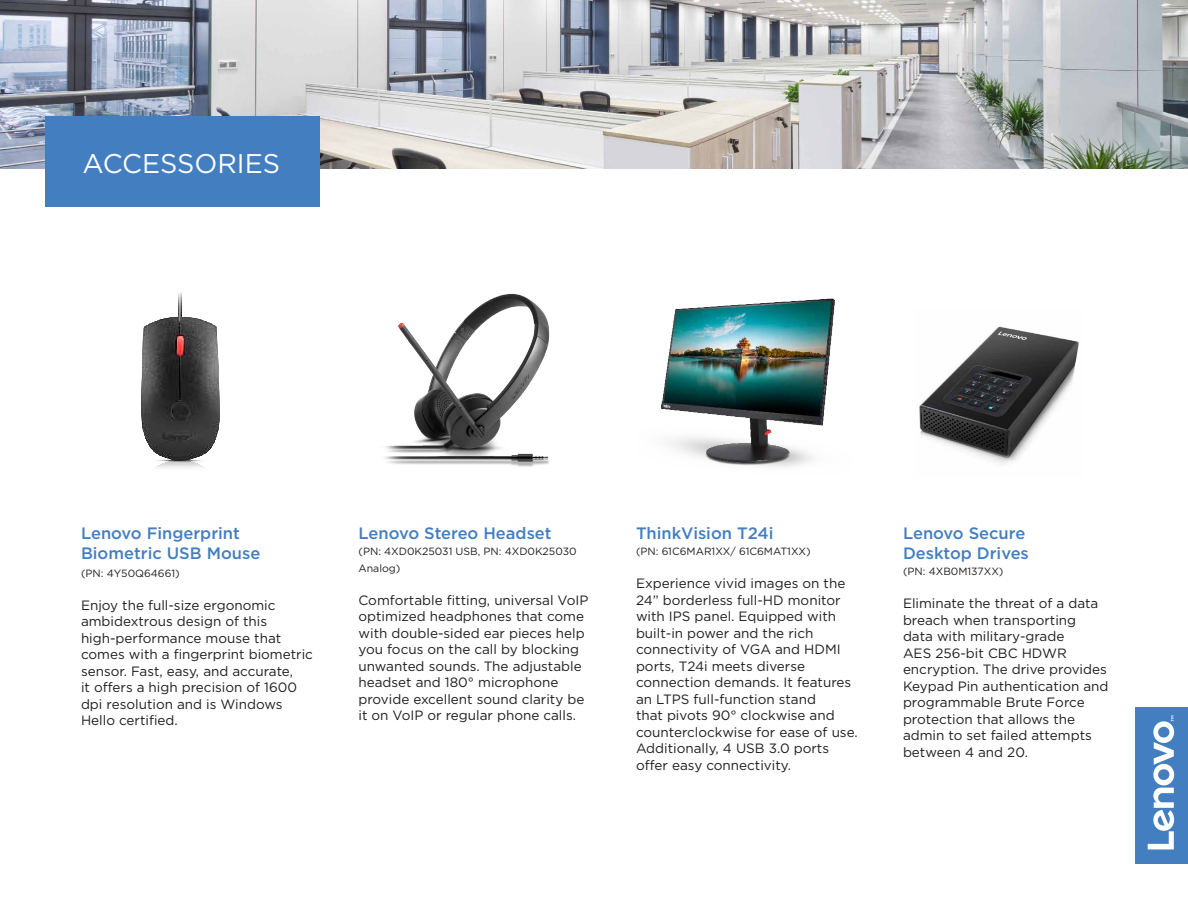
<style>
.page{position:relative;width:1188px;height:918px;background:#fff}
.page>*{position:absolute;margin:0;border:0;box-sizing:border-box;transform-origin:0 0}
.t1{font:27px "Gotham";color:#fff}
.t2{font:500 16.5px/19.8px "Gotham";color:#437ec1}
.t3{font:13.5px/16.5px "Gotham";color:#201d1e}
.t4{font:10.5px/16.5px "Gotham";color:#201d1e}
</style>
<div class="page">
<img style="left:0;top:0;width:1188px;height:168px">
<div style="left:1136px;top:707px;width:52px;height:157px;background:#437ec1"></div>
<svg style="left:1148px;top:716px;width:26px;height:133px"></svg>
<div style="left:45px;top:117px;width:275px;height:90px;background:#437ec1"></div>
<img style="left:385px;top:293px;width:165px;height:174px">
<img style="left:919px;top:326px;width:160px;height:138px">
<img style="left:142px;top:293px;width:78px;height:175px">
<img style="left:661px;top:298px;width:175px;height:169px">
<h1 class="t1" style="left:82px;top:146px;width:199px">ACCESSORIES</h1>
<p class="t2" style="left:81px;top:523px;width:181px">Lenovo Fingerprint<br>Biometric USB Mouse</p>
<p class="t4" style="left:81px;top:565px;width:100px">(PN: 4Y50Q64661)</p>
<p class="t3" style="left:81px;top:596px;width:233px">Enjoy the full-size ergonomic ambidextrous design of this high-performance mouse that comes with a fingerprint biometric sensor. Fast, easy, and accurate,<br>it offers a high precision of 1600 dpi resolution and is Windows<br>Hello certified.</p>
<p class="t2" style="left:358px;top:523px;width:195px">Lenovo Stereo Headset</p>
<p class="t4" style="left:358px;top:543px;width:220px">(PN: 4XD0K25031 USB, PN: 4XD0K25030<br>Analog)</p>
<p class="t3" style="left:358px;top:592px;width:231px">Comfortable fitting, universal VoIP optimized headphones that come with double-sided ear pieces help you focus on the call by blocking unwanted sounds. The adjustable headset and 180° microphone provide excellent sound clarity be it on VoIP or regular phone calls.</p>
<p class="t2" style="left:636px;top:523px;width:139px">ThinkVision T24i</p>
<p class="t4" style="left:636px;top:543px;width:176px">(PN: 61C6MAR1XX/ 61C6MAT1XX)</p>
<p class="t3" style="left:636px;top:575px;width:223px">Experience vivid images on the<br>24” borderless full-HD monitor with IPS panel. Equipped with built-in power and the rich connectivity of VGA and HDMI ports, T24i meets diverse connection demands. It features an LTPS full-function stand<br>that pivots 90° clockwise and counterclockwise for ease of use.<br>Additionally, 4 USB 3.0 ports offer easy connectivity.</p>
<p class="t2" style="left:903px;top:523px;width:127px">Lenovo Secure<br>Desktop Drives</p>
<p class="t4" style="left:903px;top:563px;width:102px">(PN: 4XB0M137XX)</p>
<p class="t3" style="left:903px;top:595px;width:207px">Eliminate the threat of a data breach when transporting data with military-grade<br>AES 256-bit CBC HDWR encryption. The drive provides<br>Keypad Pin authentication and programmable Brute Force protection that allows the admin to set failed attempts between 4 and 20.</p>
</div>
